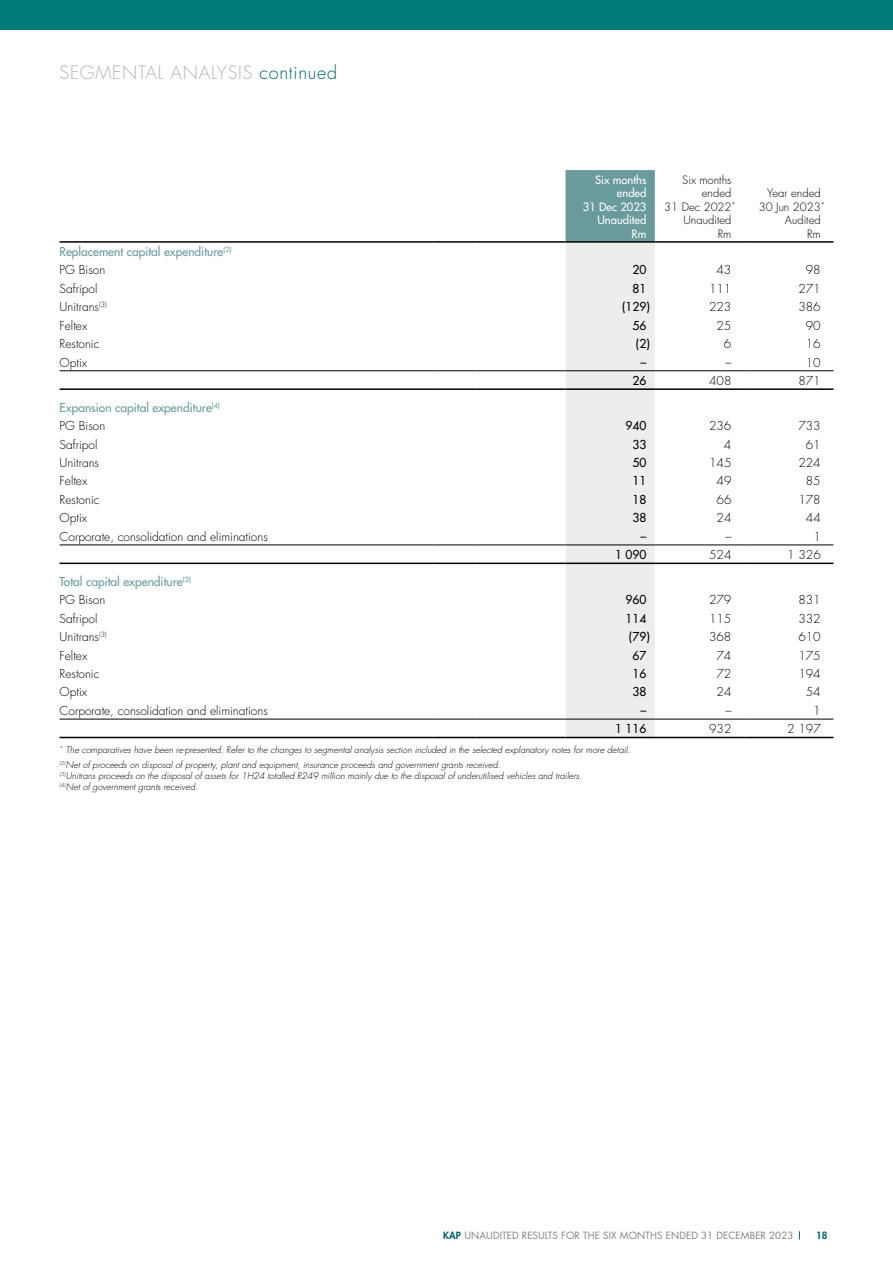
<style>
.page{position:relative;width:893px;height:1263px;background:#fff}
.page>*{position:absolute;margin:0;border:0;box-sizing:border-box;transform-origin:0 0}
.t1{font:300 18px "Futura Std";letter-spacing:.04em;color:#aeb8b9}
.t2{font:300 12px "Futura Std";color:#000}
.t3{font:500 12px/18.5px "Futura Std";color:#699a9c}
.t4{font:500 12px "Futura Std";color:#000}
.t5{font:300 11.25px "Futura Std";color:#000}
.t6{font:500 11.25px/13.5px "Futura Std";color:#fff;text-align:right}
.t7{font:9.75px "Futura Std";letter-spacing:.01em;color:#808285}
.t8{font:800 9.75px "Futura Std";color:#006268}
.t9{font:italic 300 9px/15px "Futura Std";color:#000}
.s1{color:#006268}
.s2{font-weight:300;color:#000}
.s3{font-weight:800;color:#006268}
</style>
<div class="page">
<div style="left:0;top:0;width:893px;height:30px;background:#007b7a"></div>
<svg style="left:566px;top:170px;width:89px;height:567px;background:#dbe1e2"></svg>
<hr style="left:60px;top:241px;width:374px;height:2px;background:#000">
<hr style="left:434px;top:241px;width:42px;height:2px;background:#000">
<hr style="left:476px;top:241px;width:90px;height:2px;background:#000">
<hr style="left:566px;top:241px;width:89px;height:2px;background:#000">
<hr style="left:655px;top:241px;width:89px;height:2px;background:#000">
<hr style="left:744px;top:241px;width:89px;height:2px;background:#000">
<hr style="left:60px;top:563px;width:374px;height:1px;background:#000">
<hr style="left:434px;top:563px;width:42px;height:1px;background:#000">
<hr style="left:476px;top:563px;width:90px;height:1px;background:#000">
<hr style="left:566px;top:563px;width:89px;height:1px;background:#000">
<hr style="left:655px;top:563px;width:89px;height:1px;background:#000">
<hr style="left:744px;top:563px;width:89px;height:1px;background:#000">
<hr style="left:60px;top:370px;width:374px;height:1px;background:#000">
<hr style="left:434px;top:370px;width:42px;height:1px;background:#000">
<hr style="left:476px;top:370px;width:90px;height:1px;background:#000">
<hr style="left:566px;top:370px;width:89px;height:1px;background:#000">
<hr style="left:655px;top:370px;width:89px;height:1px;background:#000">
<hr style="left:744px;top:370px;width:89px;height:1px;background:#000">
<hr style="left:60px;top:388px;width:374px;height:2px;background:#000">
<hr style="left:434px;top:388px;width:42px;height:2px;background:#000">
<hr style="left:476px;top:388px;width:90px;height:2px;background:#000">
<hr style="left:566px;top:388px;width:89px;height:2px;background:#000">
<hr style="left:655px;top:388px;width:89px;height:2px;background:#000">
<hr style="left:744px;top:388px;width:89px;height:2px;background:#000">
<hr style="left:60px;top:544px;width:374px;height:1px;background:#000">
<hr style="left:434px;top:544px;width:42px;height:1px;background:#000">
<hr style="left:476px;top:544px;width:90px;height:1px;background:#000">
<hr style="left:566px;top:544px;width:89px;height:1px;background:#000">
<hr style="left:655px;top:544px;width:89px;height:1px;background:#000">
<hr style="left:744px;top:544px;width:89px;height:1px;background:#000">
<hr style="left:60px;top:719px;width:374px;height:1px;background:#000">
<hr style="left:434px;top:719px;width:42px;height:1px;background:#000">
<hr style="left:476px;top:719px;width:90px;height:1px;background:#000">
<hr style="left:566px;top:719px;width:89px;height:1px;background:#000">
<hr style="left:655px;top:719px;width:89px;height:1px;background:#000">
<hr style="left:744px;top:719px;width:89px;height:1px;background:#000">
<hr style="left:60px;top:737px;width:374px;height:1px;background:#000">
<hr style="left:434px;top:737px;width:42px;height:1px;background:#000">
<hr style="left:476px;top:737px;width:90px;height:1px;background:#000">
<hr style="left:566px;top:737px;width:89px;height:1px;background:#000">
<hr style="left:655px;top:737px;width:89px;height:1px;background:#000">
<hr style="left:744px;top:737px;width:89px;height:1px;background:#000">
<h1 class="t1" style="left:60px;top:61px;width:279px">SEGMENTAL ANALYSIS <span class="s1">continued</span></h1>
<h2 class="t3" style="left:60px;top:242px;width:174px">Replacement capital expenditure<sup>(2)<br></sup><span class="s2">PG Bison</span></h2>
<p class="t6" style="left:583px;top:173px;width:65px">Six months ended<br>31 Dec 2023<br>Unaudited</p>
<p class="t5" style="left:682px;top:173px;width:51px">Six months</p>
<p class="t5" style="left:702px;top:186px;width:31px">ended</p>
<p class="t5" style="left:664px;top:200px;width:73px">31 Dec 2022<sup>*</sup></p>
<p class="t5" style="left:683px;top:213px;width:49px">Unaudited</p>
<p class="t5" style="left:767px;top:186px;width:55px">Year ended</p>
<p class="t5" style="left:759px;top:200px;width:68px">30 Jun 2023<sup>*</sup></p>
<p class="t5" style="left:785px;top:213px;width:37px">Audited</p>
<p class="t6" style="left:632px;top:227px;width:16px">Rm</p>
<p class="t5" style="left:718px;top:227px;width:15px">Rm</p>
<p class="t5" style="left:807px;top:227px;width:15px">Rm</p>
<h2 class="t4" style="left:632px;top:263px;width:15px">20</h2>
<h2 class="t2" style="left:716px;top:263px;width:16px">43</h2>
<h2 class="t2" style="left:806px;top:263px;width:16px">98</h2>
<h2 class="t2" style="left:60px;top:281px;width:39px">Safripol</h2>
<h2 class="t4" style="left:632px;top:281px;width:15px">81</h2>
<h2 class="t2" style="left:709px;top:281px;width:24px">111</h2>
<h2 class="t2" style="left:798px;top:281px;width:24px">271</h2>
<h2 class="t2" style="left:60px;top:300px;width:49px">Unitrans<sup>(3)</sup></h2>
<h2 class="t4" style="left:622px;top:299px;width:29px">(129)</h2>
<h2 class="t2" style="left:709px;top:300px;width:24px">223</h2>
<h2 class="t2" style="left:798px;top:300px;width:24px">386</h2>
<h2 class="t2" style="left:60px;top:318px;width:29px">Feltex</h2>
<h2 class="t4" style="left:632px;top:318px;width:15px">56</h2>
<h2 class="t2" style="left:716px;top:318px;width:16px">25</h2>
<h2 class="t2" style="left:806px;top:318px;width:16px">90</h2>
<h2 class="t2" style="left:60px;top:336px;width:41px">Restonic</h2>
<h2 class="t4" style="left:636px;top:336px;width:15px">(2)</h2>
<h2 class="t2" style="left:724px;top:336px;width:9px">6</h2>
<h2 class="t2" style="left:806px;top:336px;width:16px">16</h2>
<h2 class="t2" style="left:60px;top:355px;width:29px">Optix</h2>
<h2 class="t4" style="left:640px;top:355px;width:7px">–</h2>
<h2 class="t2" style="left:725px;top:355px;width:7px">–</h2>
<h2 class="t2" style="left:806px;top:355px;width:16px">10</h2>
<h2 class="t4" style="left:632px;top:373px;width:15px">26</h2>
<h2 class="t2" style="left:709px;top:373px;width:24px">408</h2>
<h2 class="t2" style="left:798px;top:373px;width:24px">871</h2>
<h2 class="t3" style="left:60px;top:398px;width:162px">Expansion capital expenditure<sup>(4)<br></sup><span class="s2">PG Bison</span></h2>
<h2 class="t4" style="left:625px;top:418px;width:22px">940</h2>
<h2 class="t2" style="left:709px;top:419px;width:24px">236</h2>
<h2 class="t2" style="left:798px;top:419px;width:24px">733</h2>
<h2 class="t2" style="left:60px;top:437px;width:39px">Safripol</h2>
<h2 class="t4" style="left:632px;top:437px;width:15px">33</h2>
<h2 class="t2" style="left:724px;top:437px;width:9px">4</h2>
<h2 class="t2" style="left:806px;top:437px;width:16px">61</h2>
<h2 class="t2" style="left:60px;top:455px;width:41px">Unitrans</h2>
<h2 class="t4" style="left:632px;top:455px;width:15px">50</h2>
<h2 class="t2" style="left:709px;top:455px;width:24px">145</h2>
<h2 class="t2" style="left:798px;top:455px;width:24px">224</h2>
<h2 class="t2" style="left:60px;top:474px;width:29px">Feltex</h2>
<h2 class="t4" style="left:632px;top:473px;width:15px">11</h2>
<h2 class="t2" style="left:717px;top:474px;width:16px">49</h2>
<h2 class="t2" style="left:806px;top:474px;width:16px">85</h2>
<h2 class="t2" style="left:60px;top:492px;width:41px">Restonic</h2>
<h2 class="t4" style="left:632px;top:492px;width:15px">18</h2>
<h2 class="t2" style="left:717px;top:492px;width:16px">66</h2>
<h2 class="t2" style="left:798px;top:492px;width:24px">178</h2>
<h2 class="t2" style="left:60px;top:511px;width:29px">Optix</h2>
<h2 class="t4" style="left:632px;top:510px;width:15px">38</h2>
<h2 class="t2" style="left:717px;top:511px;width:16px">24</h2>
<h2 class="t2" style="left:806px;top:511px;width:16px">44</h2>
<h2 class="t2" style="left:60px;top:529px;width:210px">Corporate, consolidation and eliminations</h2>
<h2 class="t4" style="left:640px;top:529px;width:7px">–</h2>
<h2 class="t2" style="left:725px;top:529px;width:7px">–</h2>
<h2 class="t2" style="left:813px;top:529px;width:9px">1</h2>
<h2 class="t4" style="left:615px;top:547px;width:33px">1 090</h2>
<h2 class="t2" style="left:709px;top:547px;width:24px">524</h2>
<h2 class="t2" style="left:787px;top:547px;width:35px">1 326</h2>
<h2 class="t3" style="left:60px;top:572px;width:133px">Total capital expenditure<sup>(2)<br></sup><span class="s2">PG Bison</span></h2>
<h2 class="t4" style="left:625px;top:592px;width:22px">960</h2>
<h2 class="t2" style="left:709px;top:593px;width:24px">279</h2>
<h2 class="t2" style="left:798px;top:593px;width:24px">831</h2>
<h2 class="t2" style="left:60px;top:611px;width:39px">Safripol</h2>
<h2 class="t4" style="left:626px;top:611px;width:22px">114</h2>
<h2 class="t2" style="left:709px;top:611px;width:24px">115</h2>
<h2 class="t2" style="left:798px;top:611px;width:24px">332</h2>
<h2 class="t2" style="left:60px;top:629px;width:49px">Unitrans<sup>(3)</sup></h2>
<h2 class="t4" style="left:629px;top:629px;width:22px">(79)</h2>
<h2 class="t2" style="left:709px;top:629px;width:24px">368</h2>
<h2 class="t2" style="left:798px;top:629px;width:24px">610</h2>
<h2 class="t2" style="left:60px;top:648px;width:29px">Feltex</h2>
<h2 class="t4" style="left:632px;top:648px;width:15px">67</h2>
<h2 class="t2" style="left:716px;top:648px;width:16px">74</h2>
<h2 class="t2" style="left:798px;top:648px;width:24px">175</h2>
<h2 class="t2" style="left:60px;top:666px;width:41px">Restonic</h2>
<h2 class="t4" style="left:632px;top:666px;width:15px">16</h2>
<h2 class="t2" style="left:716px;top:666px;width:16px">72</h2>
<h2 class="t2" style="left:798px;top:666px;width:24px">194</h2>
<h2 class="t2" style="left:60px;top:685px;width:29px">Optix</h2>
<h2 class="t4" style="left:632px;top:684px;width:15px">38</h2>
<h2 class="t2" style="left:716px;top:685px;width:16px">24</h2>
<h2 class="t2" style="left:806px;top:685px;width:16px">54</h2>
<h2 class="t2" style="left:60px;top:703px;width:210px">Corporate, consolidation and eliminations</h2>
<h2 class="t4" style="left:640px;top:703px;width:7px">–</h2>
<h2 class="t2" style="left:725px;top:703px;width:7px">–</h2>
<h2 class="t2" style="left:813px;top:703px;width:9px">1</h2>
<h2 class="t4" style="left:615px;top:721px;width:33px">1 116</h2>
<h2 class="t2" style="left:709px;top:722px;width:24px">932</h2>
<h2 class="t2" style="left:787px;top:722px;width:35px">2 197</h2>
<p class="t9" style="left:60px;top:743px;width:572px"><sup>*</sup> The comparatives have been re-presented. Refer to the changes to segmental analysis section included in the selected explanatory notes for more detail. <sup>(2)</sup>Net of proceeds on disposal of property, plant and equipment, insurance proceeds and government grants received.</p>
<p class="t9" style="left:60px;top:771px;width:524px;line-height:10.8px"><sup>(3)</sup>Unitrans proceeds on the disposal of assets for 1H24 totalled R249 million mainly due to the disposal of underutilised vehicles and trailers. <sup>(4)</sup>Net of government grants received.</p>
<p class="t7" style="left:443px;top:1229px;width:352px"><span class="s3">KAP</span> UNAUDITED RESULTS FOR THE SIX MONTHS ENDED 31 DECEMBER 2023</p>
<p class="t8" style="left:816px;top:1229px;width:13px">18</p>
</div>
